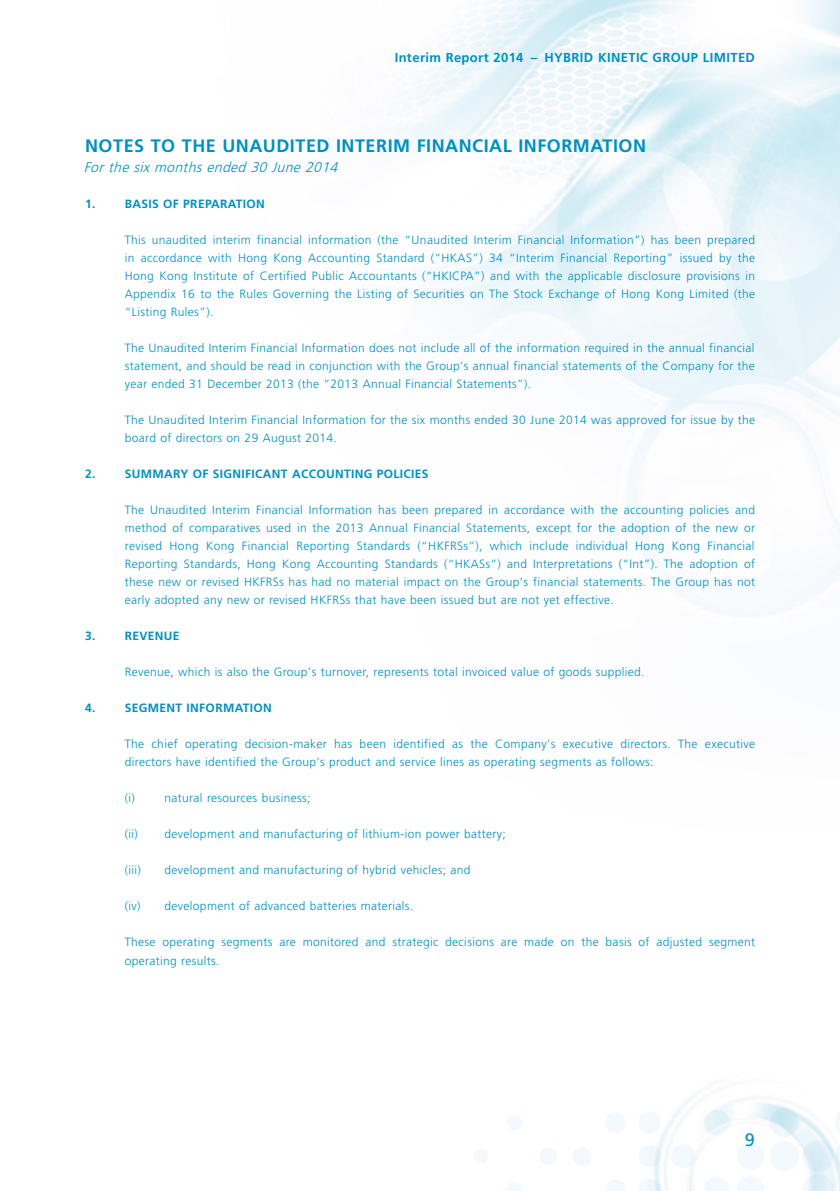
<style>
.page{position:relative;width:840px;height:1191px;background:#fff}
.page>*{position:absolute;margin:0;border:0;box-sizing:border-box;transform-origin:0 0}
.Heading_1{font:700 18px "Frutiger LT Std";letter-spacing:.03em;color:#0090be}
.t1{font:18px "Frutiger LT Std";color:#0090be}
.Body_Text{font:italic 300 14px "Frutiger LT Std";color:#0090be}
.t2{font:700 13px "Frutiger LT Std";letter-spacing:.03em;color:#0090be}
.Notes{font:300 12px/18px "Frutiger LT Std";letter-spacing:.03em;color:#0090be;text-align:justify}
.Notes_HD1{font:700 12px "Frutiger LT Std";letter-spacing:.03em;color:#0090be}
</style>
<div class="page">
<img style="left:645px;top:1091px;width:157px;height:100px">
<div style="left:473px;top:1149px;width:14px;height:14px;background:#f3f9fc;border-radius:50%"></div>
<svg style="left:507px;top:1182px;width:15px;height:9px"></svg>
<div style="left:506px;top:1114px;width:16px;height:16px;background:#f3f9fc;border-radius:50%"></div>
<div style="left:539px;top:1147px;width:17px;height:17px;background:#f3f9fc;border-radius:50%"></div>
<div style="left:572px;top:1146px;width:19px;height:19px;background:#f3f9fc;border-radius:50%"></div>
<svg style="left:606px;top:1180px;width:19px;height:11px"></svg>
<div style="left:605px;top:1112px;width:20px;height:20px;background:#f3f9fc;border-radius:50%"></div>
<svg style="left:639px;top:1178px;width:21px;height:13px"></svg>
<div style="left:638px;top:1145px;width:22px;height:22px;background:#f3f9fc;border-radius:50%"></div>
<div style="left:638px;top:1111px;width:22px;height:22px;background:#f3f9fc;border-radius:50%"></div>
<div style="left:670px;top:1144px;width:24px;height:24px;background:#f3f9fc;border-radius:50%"></div>
<svg style="left:703px;top:1177px;width:26px;height:14px"></svg>
<div style="left:703px;top:1109px;width:26px;height:26px;background:#e6f2f8;border-radius:50%"></div>
<svg style="left:736px;top:1176px;width:28px;height:15px"></svg>
<div style="left:736px;top:1142px;width:28px;height:27px;background:#f3f9fc;border-radius:50%"></div>
<div style="left:769px;top:1141px;width:29px;height:29px;background:#f3f9fc;border-radius:50%"></div>
<svg style="left:769px;top:1107px;width:29px;height:30px"></svg>
<svg style="left:802px;top:1113px;width:37px;height:78px"></svg>
<p class="t2" style="left:394px;top:50px;width:361px">Interim Report 2014 – HYBRID KINETIC GROUP LIMITED</p>
<p class="Heading_1" style="left:85px;top:135px;width:562px">NOTES TO THE UNAUDITED INTERIM FINANCIAL INFORMATION</p>
<p class="Body_Text" style="left:84px;top:159px;width:259px">For the six months ended 30 June 2014</p>
<p class="Notes_HD1" style="left:85px;top:197px;width:12px">1.</p>
<p class="Notes_HD1" style="left:125px;top:197px;width:141px">BASIS OF PREPARATION</p>
<p class="Notes" style="left:125px;top:231px;width:631px">This unaudited interim financial information (the “Unaudited Interim Financial Information”) has been prepared in accordance with Hong Kong Accounting Standard (“HKAS”) 34 “Interim Financial Reporting” issued by the Hong Kong Institute of Certified Public Accountants (“HKICPA”) and with the applicable disclosure provisions in Appendix 16 to the Rules Governing the Listing of Securities on The Stock Exchange of Hong Kong Limited (the “Listing Rules”).</p>
<p class="Notes" style="left:125px;top:339px;width:631px">The Unaudited Interim Financial Information does not include all of the information required in the annual financial statement, and should be read in conjunction with the Group’s annual financial statements of the Company for the year ended 31 December 2013 (the “2013 Annual Financial Statements”).</p>
<p class="Notes" style="left:125px;top:411px;width:631px">The Unaudited Interim Financial Information for the six months ended 30 June 2014 was approved for issue by the board of directors on 29 August 2014.</p>
<p class="Notes_HD1" style="left:85px;top:467px;width:12px">2.</p>
<p class="Notes_HD1" style="left:125px;top:467px;width:305px">SUMMARY OF SIGNIFICANT ACCOUNTING POLICIES</p>
<p class="Notes" style="left:125px;top:501px;width:631px">The Unaudited Interim Financial Information has been prepared in accordance with the accounting policies and method of comparatives used in the 2013 Annual Financial Statements, except for the adoption of the new or revised Hong Kong Financial Reporting Standards (“HKFRSs”), which include individual Hong Kong Financial Reporting Standards, Hong Kong Accounting Standards (“HKASs”) and Interpretations (“Int”). The adoption of these new or revised HKFRSs has had no material impact on the Group’s financial statements. The Group has not early adopted any new or revised HKFRSs that have been issued but are not yet effective.</p>
<p class="Notes_HD1" style="left:85px;top:629px;width:12px">3.</p>
<p class="Notes_HD1" style="left:125px;top:629px;width:56px">REVENUE</p>
<p class="Notes" style="left:125px;top:663px;width:521px">Revenue, which is also the Group’s turnover, represents total invoiced value of goods supplied.</p>
<p class="Notes_HD1" style="left:85px;top:701px;width:12px">4.</p>
<p class="Notes_HD1" style="left:125px;top:701px;width:148px">SEGMENT INFORMATION</p>
<p class="Notes" style="left:125px;top:735px;width:631px">The chief operating decision-maker has been identified as the Company’s executive directors. The executive directors have identified the Group’s product and service lines as operating segments as follows:</p>
<p class="Notes" style="left:125px;top:789px;width:12px">(i)</p>
<p class="Notes" style="left:164px;top:789px;width:147px">natural resources business;</p>
<p class="Notes" style="left:125px;top:825px;width:382px">(ii) development and manufacturing of lithium-ion power battery;</p>
<p class="Notes" style="left:125px;top:861px;width:18px">(iii)</p>
<p class="Notes" style="left:164px;top:861px;width:307px">development and manufacturing of hybrid vehicles; and</p>
<p class="Notes" style="left:125px;top:897px;width:290px">(iv) development of advanced batteries materials.</p>
<p class="Notes" style="left:125px;top:933px;width:631px">These operating segments are monitored and strategic decisions are made on the basis of adjusted segment operating results.</p>
<h1 class="t1" style="left:744px;top:1129px;width:12px">9</h1>
</div>
